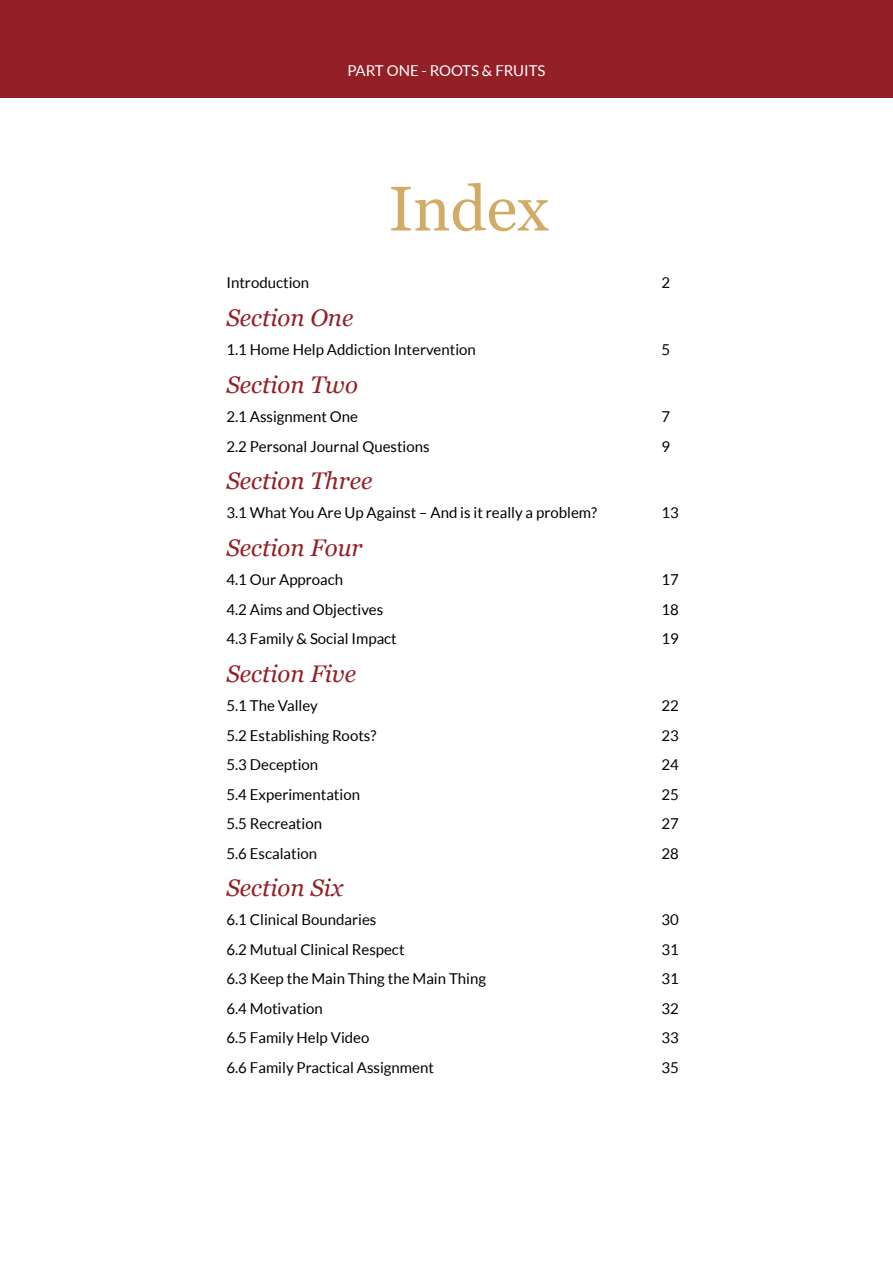
<style>
.page{position:relative;width:893px;height:1263px;background:#fff}
.page>*{position:absolute;margin:0;border:0;box-sizing:border-box;transform-origin:0 0}
.t1{font:63px "Georgia";color:#d2ac67}
.t2{font:italic 24px "Georgia";color:#932027}
.t3{font:15px "Lato";color:#000}
.t4{font:15px "Lato";color:#fff}
</style>
<div class="page">
<div style="left:0;top:0;width:892px;height:97px;background:#932027"></div>
<hr style="left:892px;top:0;width:1px;height:97px;background:#932027">
<p class="t4" style="left:347px;top:62px;width:200px">PART ONE - ROOTS &amp; FRUITS</p>
<h1 class="t1" style="left:389px;top:163px;width:162px">Index</h1>
<p class="t3" style="left:226px;top:275px;width:84px">Introduction</p>
<p class="t3" style="left:661px;top:275px;width:10px">2</p>
<h2 class="t2" style="left:226px;top:300px;width:128px">Section One</h2>
<p class="t3" style="left:226px;top:341px;width:251px">1.1 Home Help Addiction Intervention</p>
<p class="t3" style="left:661px;top:341px;width:10px">5</p>
<h2 class="t2" style="left:226px;top:367px;width:133px">Section Two</h2>
<p class="t3" style="left:226px;top:408px;width:133px">2.1 Assignment One</p>
<p class="t3" style="left:661px;top:408px;width:10px">7</p>
<p class="t3" style="left:226px;top:438px;width:205px">2.2 Personal Journal Questions</p>
<p class="t3" style="left:661px;top:438px;width:10px">9</p>
<h2 class="t2" style="left:226px;top:463px;width:148px">Section Three</h2>
<p class="t3" style="left:226px;top:505px;width:372px">3.1 What You Are Up Against – And is it really a problem?</p>
<p class="t3" style="left:661px;top:505px;width:19px">13</p>
<h2 class="t2" style="left:226px;top:530px;width:138px">Section Four</h2>
<p class="t3" style="left:226px;top:571px;width:118px">4.1 Our Approach</p>
<p class="t3" style="left:661px;top:571px;width:19px">17</p>
<p class="t3" style="left:226px;top:601px;width:158px">4.2 Aims and Objectives</p>
<p class="t3" style="left:661px;top:601px;width:19px">18</p>
<p class="t3" style="left:226px;top:630px;width:172px">4.3 Family &amp; Social Impact</p>
<p class="t3" style="left:661px;top:630px;width:19px">19</p>
<h2 class="t2" style="left:226px;top:656px;width:131px">Section Five</h2>
<p class="t3" style="left:226px;top:697px;width:93px">5.1 The Valley</p>
<p class="t3" style="left:661px;top:697px;width:19px">22</p>
<p class="t3" style="left:226px;top:727px;width:151px">5.2 Establishing Roots?</p>
<p class="t3" style="left:661px;top:727px;width:19px">23</p>
<p class="t3" style="left:226px;top:756px;width:93px">5.3 Deception</p>
<p class="t3" style="left:661px;top:756px;width:19px">24</p>
<p class="t3" style="left:226px;top:786px;width:135px">5.4 Experimentation</p>
<p class="t3" style="left:661px;top:786px;width:19px">25</p>
<p class="t3" style="left:226px;top:815px;width:97px">5.5 Recreation</p>
<p class="t3" style="left:661px;top:815px;width:19px">27</p>
<p class="t3" style="left:226px;top:845px;width:92px">5.6 Escalation</p>
<p class="t3" style="left:661px;top:845px;width:19px">28</p>
<h2 class="t2" style="left:226px;top:870px;width:118px">Section Six</h2>
<p class="t3" style="left:226px;top:912px;width:151px">6.1 Clinical Boundaries</p>
<p class="t3" style="left:661px;top:912px;width:19px">30</p>
<p class="t3" style="left:226px;top:941px;width:180px">6.2 Mutual Clinical Respect</p>
<p class="t3" style="left:661px;top:941px;width:19px">31</p>
<p class="t3" style="left:226px;top:971px;width:261px">6.3 Keep the Main Thing the Main Thing</p>
<p class="t3" style="left:661px;top:971px;width:19px">31</p>
<p class="t3" style="left:226px;top:1000px;width:98px">6.4 Motivation</p>
<p class="t3" style="left:661px;top:1000px;width:19px">32</p>
<p class="t3" style="left:226px;top:1030px;width:144px">6.5 Family Help Video</p>
<p class="t3" style="left:661px;top:1030px;width:19px">33</p>
<p class="t3" style="left:226px;top:1059px;width:209px">6.6 Family Practical Assignment</p>
<p class="t3" style="left:661px;top:1059px;width:19px">35</p>
</div>
